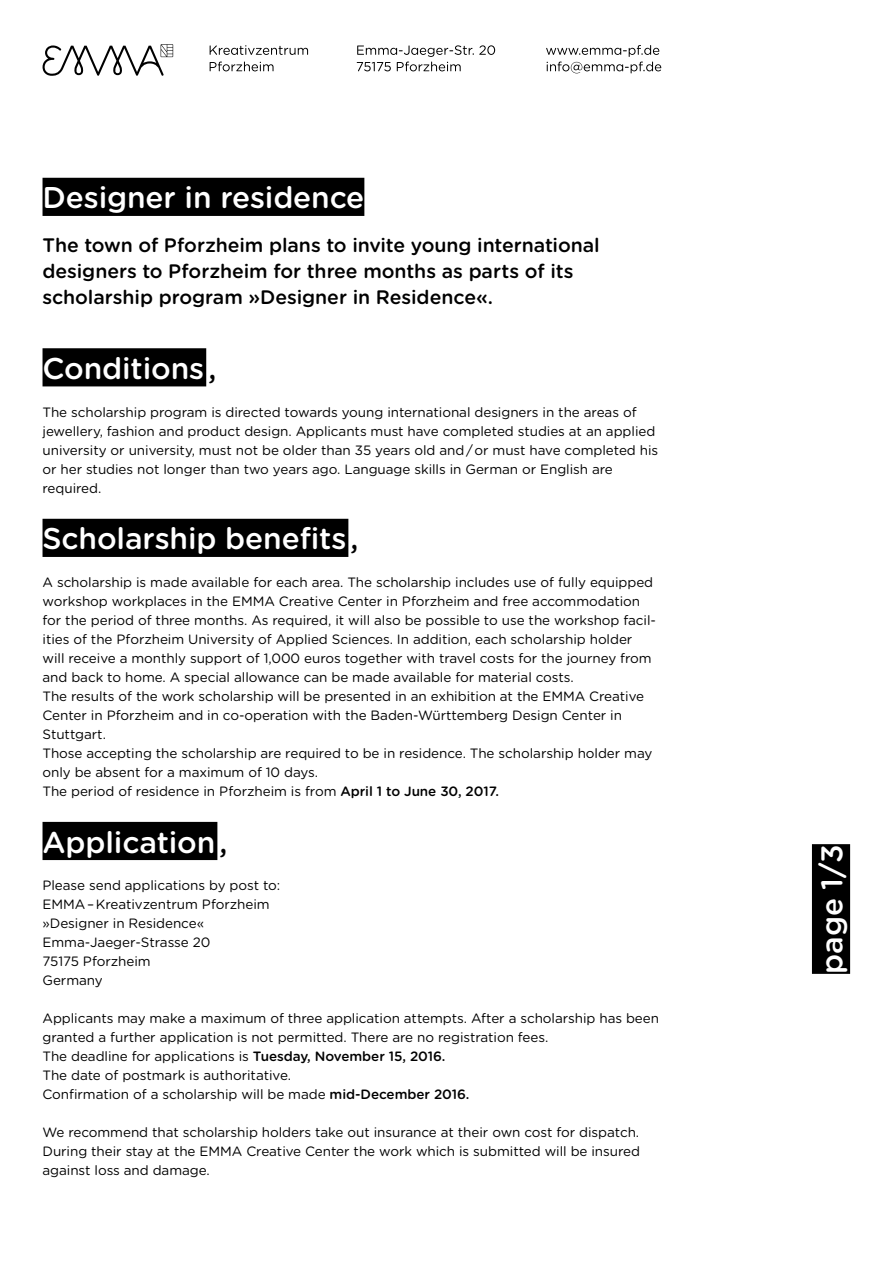
<style>
.page{position:relative;width:893px;height:1263px;background:#fff}
.page>*{position:absolute;margin:0;border:0;box-sizing:border-box;transform-origin:0 0}
.t1{font:500 30px "Gotham Rounded";letter-spacing:-.005em;color:#fff}
.t2{font:500 19.5px/26px "Gotham Rounded";letter-spacing:-.005em;color:#000}
.t3{font:13.5px/18.9px "Gotham Rounded";letter-spacing:-.005em;color:#000}
.s1{color:#000}
.s2{font-weight:500}
</style>
<div class="page">
<div style="left:43px;top:178px;width:321px;height:38px;background:#000"></div>
<div style="left:43px;top:348px;width:163px;height:38px;background:#000"></div>
<div style="left:43px;top:519px;width:305px;height:38px;background:#000"></div>
<div style="left:43px;top:822px;width:174px;height:38px;background:#000"></div>
<div style="left:812px;top:844px;width:38px;height:130px;background:#000"></div>
<svg style="left:210px;top:45px;width:98px;height:10px"></svg>
<svg style="left:210px;top:62px;width:64px;height:9px"></svg>
<svg style="left:357px;top:45px;width:138px;height:26px"></svg>
<svg style="left:546px;top:45px;width:115px;height:28px"></svg>
<svg style="left:42px;top:44px;width:131px;height:32px"></svg>
<h1 class="t1" style="left:43px;top:176px;width:323px">Designer in residence</h1>
<h2 class="t2" style="left:43px;top:232px;width:559px">The town of Pforzheim plans to invite young international designers to Pforzheim for three months as parts of its scholarship program »Designer in Residence«.</h2>
<h1 class="t1" style="left:43px;top:347px;width:175px">Conditions <span class="s1">,</span></h1>
<p class="t3" style="left:43px;top:402px;width:617px">The scholarship program is directed towards young international designers in the areas of jewellery, fashion and product design. Applicants must have completed studies at an applied university or university, must not be older than 35 years old and / or must have completed his or her studies not longer than two years ago. Language skills in German or English are required.</p>
<h1 class="t1" style="left:43px;top:517px;width:318px">Scholarship benefits <span class="s1">,</span></h1>
<p class="t3" style="left:43px;top:572px;width:615px">A scholarship is made available for each area. The scholarship includes use of fully equipped workshop workplaces in the EMMA Creative Center in Pforzheim and free accommodation for the period of three months. As required, it will also be possible to use the workshop facil&shy;ities of the Pforzheim University of Applied Sciences. In addition, each scholarship holder will receive a monthly support of 1,000 euros together with travel costs for the journey from and back to home. A special allowance can be made available for material costs.<br>The results of the work scholarship will be presented in an exhibition at the EMMA Creative Center in Pforzheim and in co-operation with the Baden-Württemberg Design Center in Stuttgart.<br>Those accepting the scholarship are required to be in residence. The scholarship holder may only be absent for a maximum of 10 days.<br>The period of residence in Pforzheim is from <span class="s2">April 1 to June 30, 2017.</span></p>
<h1 class="t1" style="left:43px;top:820px;width:187px">Application <span class="s1">,</span></h1>
<p class="t3" style="left:43px;top:875px;width:239px">Please send applications by post to:<br>EMMA – Kreativzentrum Pforzheim »Designer in Residence«<br>Emma-Jaeger-Strasse 20<br>75175 Pforzheim<br>Germany</p>
<p class="t3" style="left:43px;top:1008px;width:618px">Applicants may make a maximum of three application attempts. After a scholarship has been granted a further application is not permitted. There are no registration fees.<br>The deadline for applications is <span class="s2">Tuesday, November 15, 2016.<br></span>The date of postmark is authoritative.<br>Confirmation of a scholarship will be made <span class="s2">mid-December 2016.</span></p>
<p class="t3" style="left:43px;top:1122px;width:599px;text-align:justify">We recommend that scholarship holders take out insurance at their own cost for dispatch.<br>During their stay at the EMMA Creative Center the work which is submitted will be insured against loss and damage.</p>
<h1 class="t1" style="left:810px;top:974px;width:131px;rotate:-90deg">page 1/3</h1>
</div>
